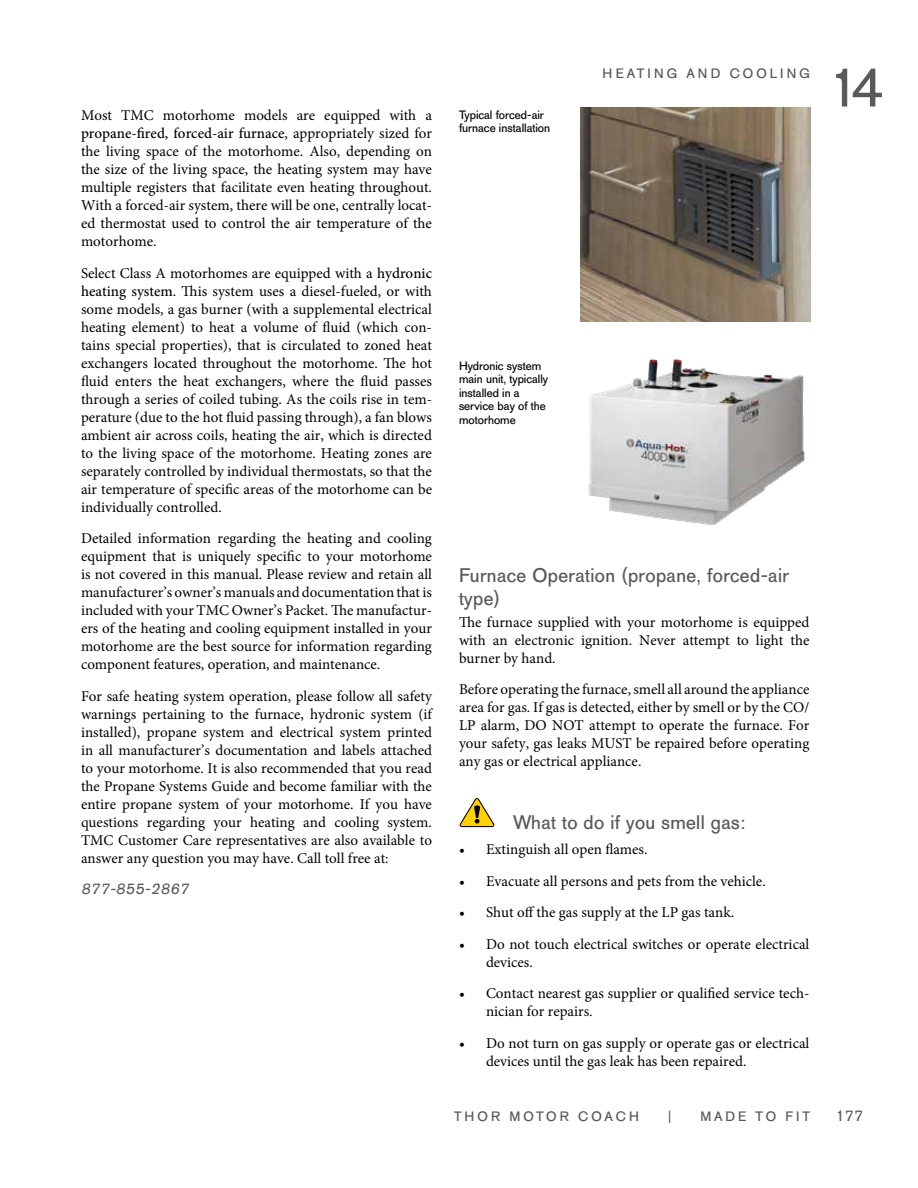
<style>
.page{position:relative;width:918px;height:1188px;background:#fff}
.page>*{position:absolute;margin:0;border:0;box-sizing:border-box;transform-origin:0 0}
.t1{font:54px "AG Old Face";color:#58595b}
.t2{font:19.5px/22.5px "AG Old Face";letter-spacing:.02em;color:#58595b}
.t3{font:15px/18px "Minion Pro";color:#000;text-align:justify}
.t4{font:15px "AG Old Face";color:#58595b}
.t5{font:13.5px "AG Old Face";letter-spacing:.23em;color:#58595b}
.t6{font:13.5px "AG Old Face";letter-spacing:.21em;color:#58595b}
.t7{font:12px/13.5px "AG Old Face";color:#000}
.s1{font-weight:500}
</style>
<div class="page">
<img style="left:581px;top:107px;width:229px;height:215px">
<img style="left:588px;top:358px;width:217px;height:168px">
<svg style="left:459px;top:798px;width:36px;height:29px"></svg>
<p class="t3" style="left:81px;top:107px;width:353px">Most TMC motorhome models are equipped with a <span class="s1">propane-fired, forced-air furnace</span>, appropriately sized for the living space of the motorhome. Also, depending on the size of the living space, the heating system may have multiple registers that facilitate even heating throughout.<br>With a forced-air system, there will be one, centrally locat&shy;ed thermostat used to control the air temperature of the motorhome.</p>
<p class="t3" style="left:81px;top:264px;width:353px">Select Class A motorhomes are equipped with a <span class="s1">hydronic heating system</span>. This system uses a diesel-fueled, or with some models, a gas burner (with a supplemental electrical heating element) to heat a volume of fluid (which con&shy;tains special properties), that is circulated to zoned heat exchangers located throughout the motorhome. The hot fluid enters the heat exchangers, where the fluid passes through a series of coiled tubing. As the coils rise in tem&shy;perature (due to the hot fluid passing through), a fan blows ambient air across coils, heating the air, which is directed to the living space of the motorhome. Heating zones are separately controlled by individual thermostats, so that the air temperature of specific areas of the motorhome can be individually controlled.</p>
<p class="t3" style="left:81px;top:530px;width:353px">Detailed information regarding the heating and cooling equipment that is uniquely specific to your motorhome is not covered in this manual. Please review and retain all manufacturer’s owner’s manuals and documentation that is included with your TMC Owner’s Packet. The manufactur&shy;ers of the heating and cooling equipment installed in your motorhome are the best source for information regarding component features, operation, and maintenance.</p>
<p class="t3" style="left:81px;top:687px;width:353px">For safe heating system operation, please follow all safety warnings pertaining to the furnace, hydronic system (if installed), propane system and electrical system printed in all manufacturer’s documentation and labels attached to your motorhome. It is also recommended that you read the Propane Systems Guide and become familiar with the entire propane system of your motorhome. If you have questions regarding your heating and cooling system.<br>TMC Customer Care representatives are also available to answer any question you may have. Call toll free at:</p>
<p class="t4" style="left:81px;top:881px;width:112px">877-855-2867</p>
<p class="t7" style="left:459px;top:108px;width:93px">Typical forced-air furnace installation</p>
<p class="t5" style="left:603px;top:65px;width:209px">HEATING AND COOLING</p>
<p class="t7" style="left:459px;top:359px;width:91px">Hydronic system main unit, typically installed in a service bay of the motorhome</p>
<h2 class="t2" style="left:459px;top:565px;width:331px">Furnace Operation (propane, forced-air type)</h2>
<p class="t3" style="left:459px;top:613px;width:352px">The furnace supplied with your motorhome is equipped with an electronic ignition. Never attempt to light the burner by hand.</p>
<p class="t3" style="left:459px;top:681px;width:352px">Before operating the furnace, smell all around the appliance area for gas. If gas is detected, either by smell or by the CO/ LP alarm, DO NOT attempt to operate the furnace. For your safety, gas leaks MUST be repaired before operating any gas or electrical appliance.</p>
<h2 class="t2" style="left:513px;top:812px;width:234px">What to do if you smell gas:</h2>
<p class="t3" style="left:459px;top:841px;width:190px">• Extinguish all open flames.</p>
<p class="t3" style="left:459px;top:872px;width:308px">• Evacuate all persons and pets from the vehicle.</p>
<p class="t3" style="left:459px;top:904px;width:277px">• Shut off the gas supply at the LP gas tank.</p>
<p class="t3" style="left:486px;top:935px;width:325px;text-indent:-27px">• Do not touch electrical switches or operate electrical devices.</p>
<p class="t3" style="left:486px;top:985px;width:325px;text-indent:-27px">• Contact nearest gas supplier or qualified service tech&shy;nician for repairs.</p>
<p class="t3" style="left:486px;top:1034px;width:325px;text-indent:-27px">• Do not turn on gas supply or operate gas or electrical devices until the gas leak has been repaired.</p>
<p class="t5" style="left:454px;top:1108px;width:186px">THOR MOTOR COACH</p>
<p class="t5" style="left:668px;top:1108px;width:5px">|</p>
<p class="t6" style="left:700px;top:1108px;width:111px">MADE TO FIT</p>
<h1 class="t1" style="left:826px;top:57px;width:60px">14</h1>
<p class="t4" style="left:836px;top:1107px;width:30px">177</p>
</div>
